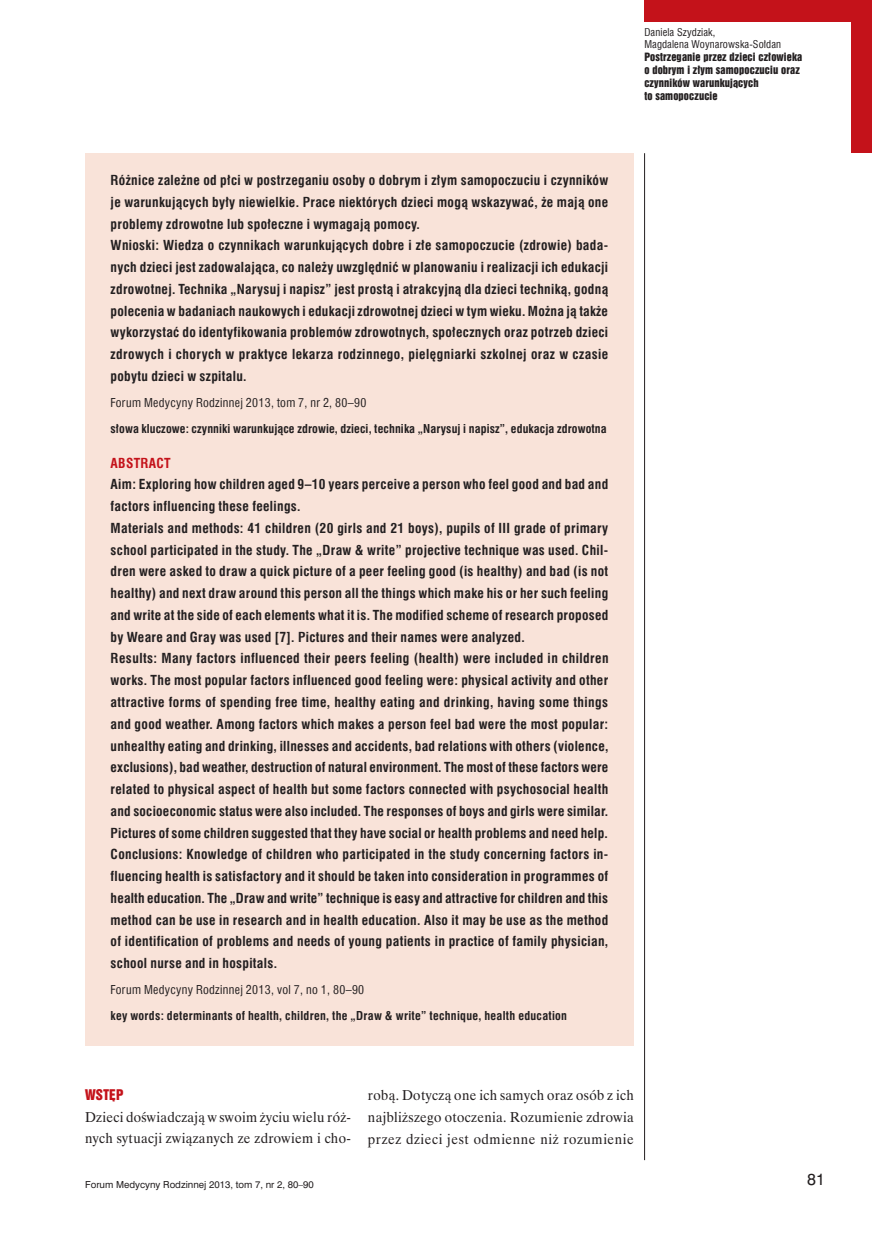
<style>
.page{position:relative;width:872px;height:1234px;background:#fff}
.page>*{position:absolute;margin:0;border:0;box-sizing:border-box;transform-origin:0 0}
.t1{font:15px "Swis 721 PL";color:#231f20}
._070_-_Tekst_-_pierw{font:14.25px/21.8px "Time Ibis EE";letter-spacing:.025em;color:#231f20;scale:.95 1}
._033_-_Streszczenie{font:700 13.5px/21.8px "Swis 721 Cn EU";letter-spacing:.025em;color:#231f20;text-align:justify}
._032_-_Streszczenie{font:700 13.5px/21.8px "Swis 721 Cn EU";letter-spacing:.025em;color:#231f20;text-align:justify}
._031_-_Streszczenie{font:700 13.5px "Swis 721 Cn EU";letter-spacing:.025em;color:#c4121a}
._081_-_Śródtytuł_1{font:13.5px "Swis 921 EU";letter-spacing:.025em;color:#c4121a}
._034_-_Słowa_kluczow{font:700 12px "Swis 721 Cn EU";letter-spacing:.01em;color:#231f20}
._034_-_adres_bibl_po{font:12px "Swis 721 Cn EU";letter-spacing:.025em;color:#231f20}
.t2{font:10.5px/12.8px "Swis 921 EU";letter-spacing:.01em;color:#231f20}
.t3{font:10.5px/12.8px "Swis 721 Cn EU";letter-spacing:.01em;color:#231f20}
.t4{font:9px "Swis 721 PL";color:#231f20}
</style>
<div class="page">
<hr style="left:644px;top:153px;width:1px;height:1006px;background:#231f20">
<div style="left:644px;top:0;width:228px;height:21px;background:#c4121a"></div>
<div style="left:850px;top:0;width:22px;height:153px;background:#c4121a"></div>
<div style="left:85px;top:153px;width:549px;height:892px;background:#f9e3d9"></div>
<p class="t3" style="left:644px;top:25px;width:138px">Daniela Szydziak,<br>Magdalena Woynarowska-Sołdan</p>
<p class="t2" style="left:644px;top:51px;width:159px">Postrzeganie przez dzieci człowieka o dobrym i złym samopoczuciu oraz czynników warunkujących<br>to samopoczucie</p>
<p class="_032_-_Streszczenie" style="left:111px;top:170px;width:499px">Różnice zależne od płci w postrzeganiu osoby o dobrym i złym samopoczuciu i czynników je warunkujących były niewielkie. Prace niektórych dzieci mogą wskazywać, że mają one problemy zdrowotne lub społeczne i wymagają pomocy.</p>
<p class="_032_-_Streszczenie" style="left:111px;top:235px;width:499px">Wnioski: Wiedza o czynnikach warunkujących dobre i złe samopoczucie (zdrowie) bada&shy;nych dzieci jest zadowalająca, co należy uwzględnić w planowaniu i realizacji ich edukacji zdrowotnej. Technika „Narysuj i napisz” jest prostą i atrakcyjną dla dzieci techniką, godną polecenia w badaniach naukowych i edukacji zdrowotnej dzieci w tym wieku. Można ją także wykorzystać do identyfikowania problemów zdrowotnych, społecznych oraz potrzeb dzieci zdrowych i chorych w praktyce lekarza rodzinnego, pielęgniarki szkolnej oraz w czasie pobytu dzieci w szpitalu.</p>
<p class="_034_-_adres_bibl_po" style="left:111px;top:394px;width:257px">Forum Medycyny Rodzinnej 2013, tom 7, nr 2, 80–90</p>
<p class="_034_-_Słowa_kluczow" style="left:111px;top:421px;width:497px">słowa kluczowe: czynniki warunkujące zdrowie, dzieci, technika „Narysuj i napisz”, edukacja zdrowotna</p>
<p class="_031_-_Streszczenie" style="left:111px;top:454px;width:62px">ABSTRACT</p>
<p class="_033_-_Streszczenie" style="left:111px;top:474px;width:499px">Aim: Exploring how children aged 9–10 years perceive a person who feel good and bad and factors influencing these feelings.</p>
<p class="_033_-_Streszczenie" style="left:111px;top:517px;width:499px">Materials and methods: 41 children (20 girls and 21 boys), pupils of III grade of primary school participated in the study. The „Draw &amp; write” projective technique was used. Chil&shy;dren were asked to draw a quick picture of a peer feeling good (is healthy) and bad (is not healthy) and next draw around this person all the things which make his or her such feeling and write at the side of each elements what it is. The modified scheme of research proposed by Weare and Gray was used [7]. Pictures and their names were analyzed.</p>
<p class="_033_-_Streszczenie" style="left:111px;top:648px;width:499px">Results: Many factors influenced their peers feeling (health) were included in children works. The most popular factors influenced good feeling were: physical activity and other attractive forms of spending free time, healthy eating and drinking, having some things and good weather. Among factors which makes a person feel bad were the most popular: unhealthy eating and drinking, illnesses and accidents, bad relations with others (violence, exclusions), bad weather, destruction of natural environment. The most of these factors were related to physical aspect of health but some factors connected with psychosocial health and socioeconomic status were also included. The responses of boys and girls were similar.<br>Pictures of some children suggested that they have social or health problems and need help.</p>
<p class="_033_-_Streszczenie" style="left:111px;top:844px;width:499px">Conclusions: Knowledge of children who participated in the study concerning factors in&shy;fluencing health is satisfactory and it should be taken into consideration in programmes of health education. The „Draw and write” technique is easy and attractive for children and this method can be use in research and in health education. Also it may be use as the method of identification of problems and needs of young patients in practice of family physician, school nurse and in hospitals.</p>
<p class="_034_-_adres_bibl_po" style="left:111px;top:981px;width:255px">Forum Medycyny Rodzinnej 2013, vol 7, no 1, 80–90</p>
<p class="_034_-_Słowa_kluczow" style="left:111px;top:1008px;width:458px">key words: determinants of health, children, the „Draw &amp; write” technique, health education</p>
<p class="_081_-_Śródtytuł_1" style="left:85px;top:1085px;width:40px">WSTĘP</p>
<p class="_070_-_Tekst_-_pierw" style="left:85px;top:1105px;width:281px">Dzieci doświadczają w swoim życiu wielu róż&shy;nych sytuacji związanych ze zdrowiem i cho-</p>
<p class="_070_-_Tekst_-_pierw" style="left:368px;top:1084px;width:281px;text-align:justify">robą. Dotyczą one ich samych oraz osób z ich najbliższego otoczenia. Rozumienie zdrowia przez dzieci jest odmienne niż rozumienie</p>
<p class="t4" style="left:85px;top:1178px;width:230px">Forum Medycyny Rodzinnej 2013, tom 7, nr 2, 80–90</p>
<p class="t1" style="left:807px;top:1169px;width:19px">81</p>
</div>
